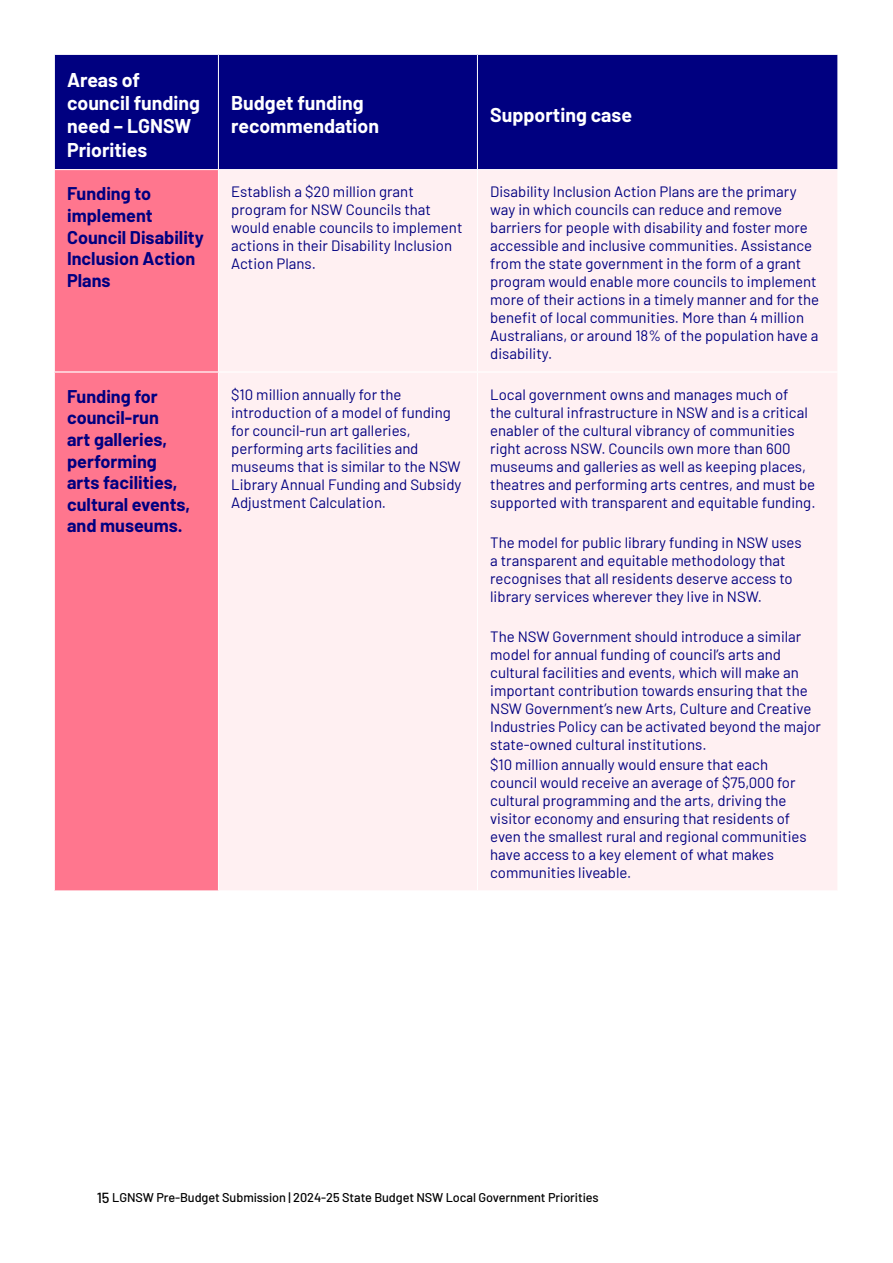
<style>
.page{position:relative;width:893px;height:1263px;background:#fff}
.page>*{position:absolute;margin:0;border:0;box-sizing:border-box;transform-origin:0 0}
.t1{font:700 19.5px/23.4px "Barlow";color:#fff}
.t2{font:700 18px/21.6px "Barlow";color:#000080}
.t3{font:15px/18px "Barlow";color:#000080}
.t4{font:500 12.75px "Barlow";letter-spacing:-.005em;color:#000}
.s1{font-size:14.55px}
</style>
<div class="page">
<div style="left:55px;top:55px;width:782px;height:114px;background:#000080"></div>
<div style="left:54px;top:170px;width:164px;height:202px;background:#ff768e"></div>
<div style="left:219px;top:170px;width:618px;height:201px;background:#fff0f2"></div>
<hr style="left:218px;top:55px;width:1px;height:114px;background:#fff">
<hr style="left:477px;top:55px;width:1px;height:114px;background:#fff">
<hr style="left:477px;top:170px;width:1px;height:202px;background:#fff">
<hr style="left:54px;top:170px;width:1px;height:202px;background:#fff">
<div style="left:54px;top:372px;width:164px;height:519px;background:#ff768e"></div>
<div style="left:219px;top:373px;width:618px;height:517px;background:#fff0f2"></div>
<hr style="left:54px;top:372px;width:164px;height:1px;background:#fff">
<hr style="left:54px;top:372px;width:1px;height:518px;background:#fff">
<hr style="left:477px;top:372px;width:1px;height:518px;background:#fff">
<hr style="left:54px;top:890px;width:164px;height:1px;background:#fff">
<h1 class="t1" style="left:67px;top:66px;width:134px">Areas of council funding need – LGNSW<br>Priorities</h1>
<h1 class="t1" style="left:231px;top:90px;width:149px">Budget funding recommendation</h1>
<h1 class="t1" style="left:490px;top:101px;width:143px">Supporting case</h1>
<p class="t2" style="left:67px;top:182px;width:138px">Funding to implement<br>Council Disability<br>Inclusion Action<br>Plans</p>
<p class="t3" style="left:231px;top:182px;width:233px">Establish a $20 million grant program for NSW Councils that would enable councils to implement actions in their Disability Inclusion<br>Action Plans.</p>
<p class="t3" style="left:490px;top:182px;width:330px">Disability Inclusion Action Plans are the primary way in which councils can reduce and remove barriers for people with disability and foster more accessible and inclusive communities. Assistance from the state government in the form of a grant program would enable more councils to implement more of their actions in a timely manner and for the benefit of local communities. More than 4 million Australians, or around 18% of the population have a disability.</p>
<p class="t2" style="left:67px;top:384px;width:125px">Funding for council-run<br>art galleries, performing arts facilities, cultural events, and museums.</p>
<p class="t3" style="left:231px;top:384px;width:232px">$10 million annually for the introduction of a model of funding for council-run art galleries, performing arts facilities and museums that is similar to the NSW<br>Library Annual Funding and Subsidy<br>Adjustment Calculation.</p>
<p class="t3" style="left:490px;top:384px;width:327px">Local government owns and manages much of<br>the cultural infrastructure in NSW and is a critical enabler of the cultural vibrancy of communities right across NSW. Councils own more than 600 museums and galleries as well as keeping places, theatres and performing arts centres, and must be supported with transparent and equitable funding.</p>
<p class="t3" style="left:490px;top:532px;width:313px">The model for public library funding in NSW uses a transparent and equitable methodology that recognises that all residents deserve access to library services wherever they live in NSW.</p>
<p class="t3" style="left:490px;top:626px;width:332px">The NSW Government should introduce a similar model for annual funding of council’s arts and cultural facilities and events, which will make an important contribution towards ensuring that the NSW Government’s new Arts, Culture and Creative Industries Policy can be activated beyond the major state-owned cultural institutions.</p>
<p class="t3" style="left:490px;top:754px;width:318px">$10 million annually would ensure that each council would receive an average of $75,000 for cultural programming and the arts, driving the visitor economy and ensuring that residents of even the smallest rural and regional communities have access to a key element of what makes communities liveable.</p>
<p class="t4" style="left:97px;top:1188px;width:504px"><span class="s1">15</span> LGNSW Pre-Budget Submission | 2024-25 State Budget NSW Local Government Priorities</p>
</div>
